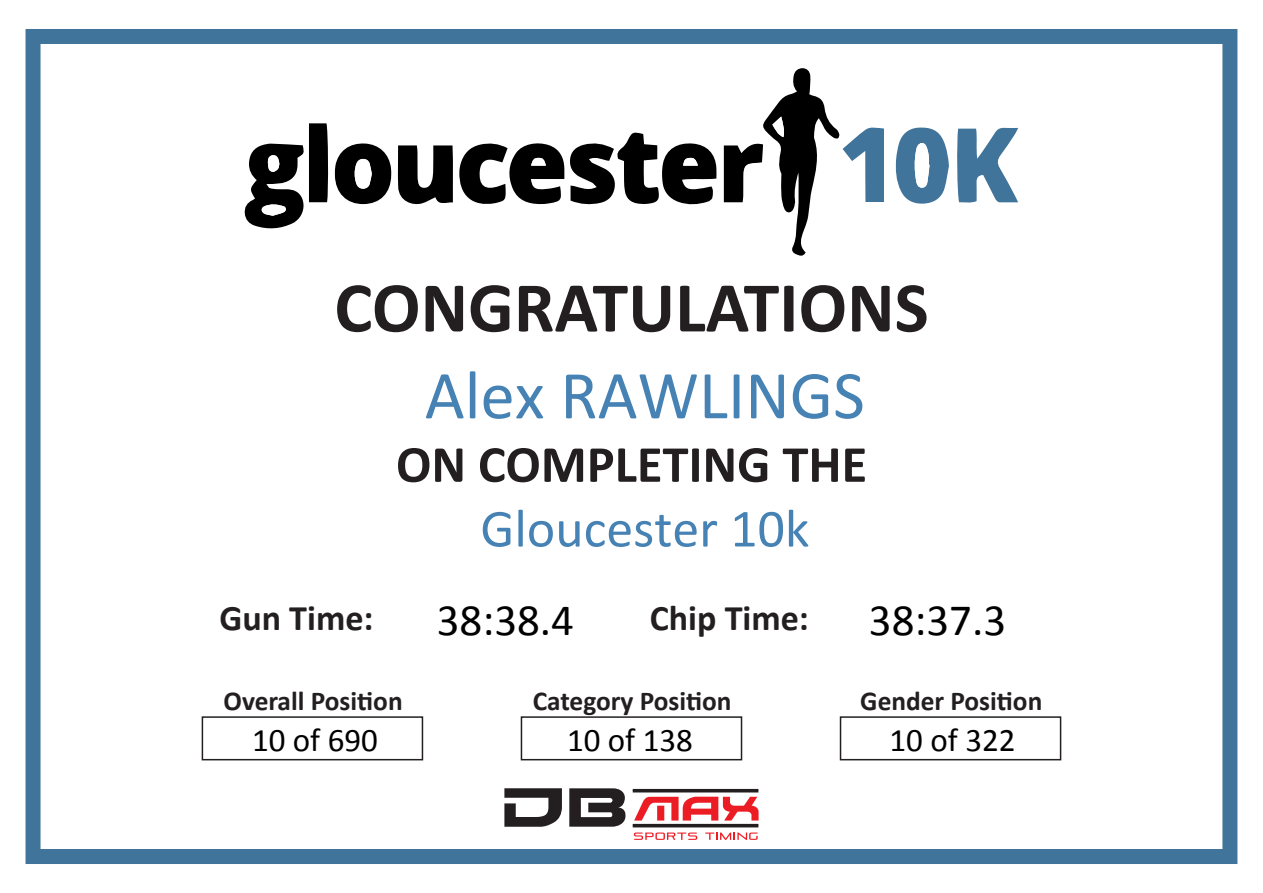
<style>
.page{position:relative;width:1263px;height:893px;background:#fff}
.page>*{position:absolute;margin:0;border:0;box-sizing:border-box;transform-origin:0 0}
.t1{font:700 72px "Calibri";color:#231f20}
.t2{font:69px "Calibri";color:#4682b4}
.t3{font:54px "Calibri";color:#4682b4}
.t4{font:700 52.5px "Calibri";color:#231f20}
.t5{font:45px "Calibri";color:#000}
.t6{font:700 36.15px "Calibri";color:#231f20}
.t7{font:33px "Calibri";color:#000}
.t8{font:700 27.3px "Calibri";color:#231f20}
</style>
<div class="page">
<svg style="left:957px;top:128px;width:61px;height:75px"></svg>
<svg style="left:398px;top:145px;width:55px;height:60px"></svg>
<svg style="left:724px;top:68px;width:160px;height:188px"></svg>
<svg style="left:244px;top:123px;width:85px;height:106px"></svg>
<svg style="left:895px;top:127px;width:54px;height:77px"></svg>
<svg style="left:335px;top:143px;width:56px;height:61px"></svg>
<svg style="left:459px;top:132px;width:257px;height:73px"></svg>
<div style="left:26px;top:29px;width:1211px;height:835px;border:15px solid #40749b"></div>
<div style="left:840px;top:716px;width:221px;height:44px;background:#fff;border:2px solid #231f20"></div>
<div style="left:202px;top:716px;width:221px;height:44px;background:#fff;border:2px solid #231f20"></div>
<svg style="left:504px;top:788px;width:58px;height:39px"></svg>
<svg style="left:634px;top:797px;width:124px;height:23px"></svg>
<hr style="left:633px;top:789px;width:125px;height:3px;background:#231f20">
<hr style="left:633px;top:824px;width:125px;height:3px;background:#231f20">
<svg style="left:569px;top:788px;width:57px;height:39px"></svg>
<svg style="left:634px;top:832px;width:63px;height:8px"></svg>
<svg style="left:705px;top:832px;width:53px;height:8px"></svg>
<div style="left:521px;top:716px;width:221px;height:44px;background:#fff;border:2px solid #231f20"></div>
<h1 class="t1" style="left:334px;top:257px;width:596px">CONGRATULATIONS</h1>
<h2 class="t2" style="left:425px;top:353px;width:442px">Alex RAWLINGS</h2>
<h3 class="t4" style="left:396px;top:427px;width:473px">ON COMPLETING THE</h3>
<h3 class="t3" style="left:480px;top:495px;width:330px">Gloucester 10k</h3>
<h3 class="t6" style="left:219px;top:593px;width:156px">Gun Time:</h3>
<h3 class="t6" style="left:650px;top:593px;width:161px">Chip Time:</h3>
<h3 class="t5" style="left:437px;top:593px;width:139px">38:38.4</h3>
<h3 class="t5" style="left:869px;top:593px;width:139px">38:37.3</h3>
<p class="t8" style="left:224px;top:682px;width:181px">Overall Position</p>
<p class="t8" style="left:860px;top:682px;width:184px">Gender Position</p>
<p class="t8" style="left:533px;top:682px;width:200px">Category Position</p>
<p class="t7" style="left:252px;top:720px;width:127px">10 of 690</p>
<p class="t7" style="left:567px;top:720px;width:127px">10 of 138</p>
<p class="t7" style="left:889px;top:720px;width:127px">10 of 322</p>
</div>
